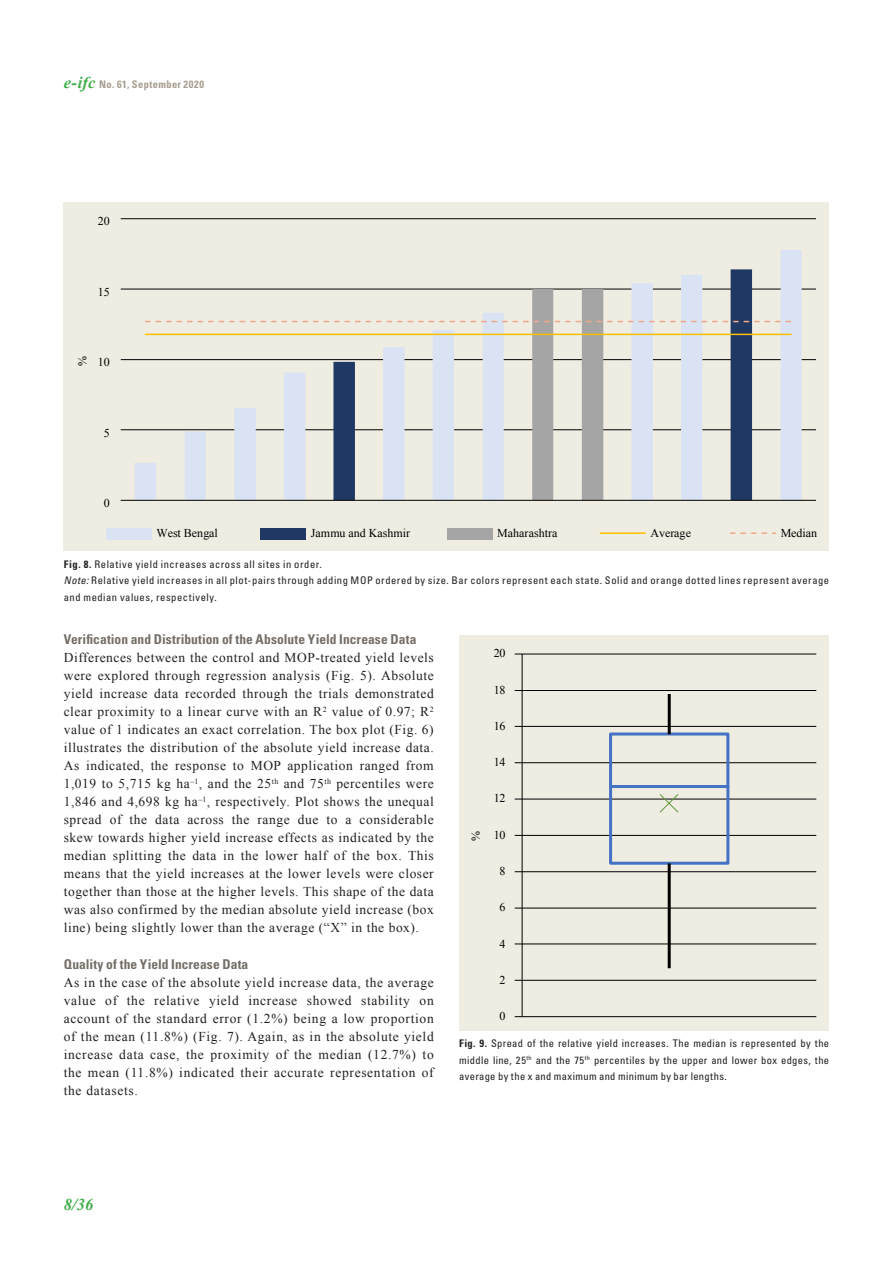
<style>
.page{position:relative;width:893px;height:1263px;background:#fff}
.page>*{position:absolute;margin:0;border:0;box-sizing:border-box;transform-origin:0 0}
.t1{font:italic 700 16.5px "Times New Roman";color:#40ae49}
.IPI_Standard{font:13.5px/18px "Times New Roman";letter-spacing:.045em;color:#231f20;text-align:justify}
.IPI_header_grey{font:700 condensed 13.5px "Univers LT Std";letter-spacing:.005em;color:#746e67}
.t2{font:12px "Times New Roman";color:#000}
.IPI_Figure_caption{font:condensed 10.5px/16.5px "Univers LT Pro";letter-spacing:.05em;color:#231f20}
.t3{font:700 condensed 10.5px "Univers LT Std";letter-spacing:.04em;color:#a69e8f}
.s1{font-family:"Times New Roman";font-style:italic;font-stretch:normal;font-size:16.5px;color:#40ae49}
.s2{font-family:"Univers LT Std";font-weight:700}
.s3{font-style:italic}
</style>
<div class="page">
<div style="left:64px;top:202px;width:765px;height:349px;background:#efece1"></div>
<hr style="left:121px;top:218px;width:695px;height:1px;background:#000">
<hr style="left:121px;top:289px;width:695px;height:1px;background:#000">
<hr style="left:121px;top:359px;width:695px;height:1px;background:#000">
<hr style="left:121px;top:429px;width:695px;height:1px;background:#000">
<svg style="left:135px;top:250px;width:667px;height:250px"></svg>
<svg style="left:333px;top:269px;width:419px;height:20px"></svg>
<svg style="left:146px;top:289px;width:645px;height:211px"></svg>
<hr style="left:121px;top:500px;width:695px;height:1px;background:#000">
<div style="left:106px;top:528px;width:45px;height:12px;background:#dae3f3"></div>
<div style="left:261px;top:528px;width:45px;height:12px;background:#203864"></div>
<div style="left:447px;top:528px;width:45px;height:12px;background:#a5a5a5"></div>
<hr style="left:600px;top:532px;width:45px;height:2px;background:#ffc000">
<svg style="left:730px;top:532px;width:45px;height:2px"></svg>
<div style="left:459px;top:635px;width:370px;height:395px;background:#efece1"></div>
<hr style="left:515px;top:1016px;width:301px;height:1px;background:#000">
<hr style="left:515px;top:980px;width:301px;height:1px;background:#000">
<hr style="left:515px;top:944px;width:301px;height:1px;background:#000">
<hr style="left:515px;top:908px;width:301px;height:1px;background:#000">
<hr style="left:515px;top:871px;width:301px;height:1px;background:#000">
<hr style="left:515px;top:835px;width:301px;height:1px;background:#000">
<hr style="left:515px;top:799px;width:301px;height:1px;background:#000">
<hr style="left:515px;top:762px;width:301px;height:1px;background:#000">
<hr style="left:515px;top:726px;width:301px;height:1px;background:#000">
<hr style="left:515px;top:690px;width:301px;height:1px;background:#000">
<hr style="left:515px;top:654px;width:301px;height:1px;background:#000">
<div style="left:609px;top:785px;width:120px;height:80px;border:3px solid #4472c4"></div>
<div style="left:609px;top:732px;width:120px;height:56px;border:3px solid #4472c4"></div>
<hr style="left:668px;top:863px;width:3px;height:105px;background:#000">
<hr style="left:668px;top:694px;width:3px;height:40px;background:#000">
<hr style="left:522px;top:654px;width:1px;height:363px;background:#000">
<svg style="left:659px;top:794px;width:20px;height:19px"></svg>
<p class="t3" style="left:64px;top:78px;width:142px"><span class="s1">e-ifc</span> No. 61, September 2020</p>
<p class="t2" style="left:98px;top:213px;width:13px">20</p>
<p class="t2" style="left:98px;top:284px;width:13px">15</p>
<p class="t2" style="left:74px;top:366px;width:11px;rotate:-90deg">%</p>
<p class="t2" style="left:98px;top:354px;width:13px">10</p>
<p class="t2" style="left:104px;top:424px;width:7px">5</p>
<p class="t2" style="left:104px;top:495px;width:7px">0</p>
<p class="t2" style="left:156px;top:525px;width:63px">West Bengal</p>
<p class="t2" style="left:311px;top:525px;width:101px">Jammu and Kashmir</p>
<p class="t2" style="left:497px;top:525px;width:62px">Maharashtra</p>
<p class="t2" style="left:650px;top:525px;width:42px">Average</p>
<p class="t2" style="left:781px;top:525px;width:38px">Median</p>
<p class="IPI_Figure_caption" style="left:64px;top:555px;width:260px"><span class="s2">Fig. 8.</span> Relative yield increases across all sites in order.</p>
<p class="IPI_Figure_caption" style="left:64px;top:572px;width:767px"><span class="s3">Note:</span> Relative yield increases in all plot-pairs through adding MOP ordered by size. Bar colors represent each state. Solid and orange dotted lines represent average and median values, respectively.</p>
<p class="IPI_header_grey" style="left:64px;top:631px;width:354px">Verification and Distribution of the Absolute Yield Increase Data</p>
<p class="IPI_Standard" style="left:64px;top:649px;width:372px">Differences between the control and MOP-treated yield levels were explored through regression analysis (Fig. 5). Absolute yield increase data recorded through the trials demonstrated clear proximity to a linear curve with an R<sup>2</sup> value of 0.97; R<sup>2 </sup>value of 1 indicates an exact correlation. The box plot (Fig. 6) illustrates the distribution of the absolute yield increase data.<br>As indicated, the response to MOP application ranged from 1,019 to 5,715 kg ha<sup>–1</sup>, and the 25<sup>th</sup> and 75<sup>th</sup> percentiles were 1,846 and 4,698 kg ha<sup>–1</sup>, respectively. Plot shows the unequal spread of the data across the range due to a considerable skew towards higher yield increase effects as indicated by the median splitting the data in the lower half of the box. This means that the yield increases at the lower levels were closer together than those at the higher levels. This shape of the data was also confirmed by the median absolute yield increase (box line) being slightly lower than the average (“X” in the box).</p>
<p class="IPI_header_grey" style="left:64px;top:955px;width:186px">Quality of the Yield Increase Data</p>
<p class="IPI_Standard" style="left:64px;top:973px;width:371px">As in the case of the absolute yield increase data, the average value of the relative yield increase showed stability on account of the standard error (1.2%) being a low proportion of the mean (11.8%) (Fig. 7). Again, as in the absolute yield increase data case, the proximity of the median (12.7%) to the mean (11.8%) indicated their accurate representation of the datasets.</p>
<p class="t2" style="left:494px;top:645px;width:13px">20</p>
<p class="t2" style="left:494px;top:681px;width:13px">18</p>
<p class="t2" style="left:494px;top:718px;width:13px">16</p>
<p class="t2" style="left:494px;top:754px;width:13px">14</p>
<p class="t2" style="left:468px;top:841px;width:11px;rotate:-90deg">%</p>
<p class="t2" style="left:494px;top:790px;width:13px">12</p>
<p class="t2" style="left:494px;top:827px;width:13px">10</p>
<p class="t2" style="left:500px;top:863px;width:7px">8</p>
<p class="t2" style="left:500px;top:899px;width:7px">6</p>
<p class="t2" style="left:500px;top:935px;width:7px">4</p>
<p class="t2" style="left:500px;top:972px;width:7px">2</p>
<p class="t2" style="left:500px;top:1008px;width:7px">0</p>
<p class="IPI_Figure_caption" style="left:459px;top:1035px;width:371px;text-align:justify"><span class="s2">Fig. 9.</span> Spread of the relative yield increases. The median is represented by the middle line, 25<sup>th</sup> and the 75<sup>th</sup> percentiles by the upper and lower box edges, the average by the x and maximum and minimum by bar lengths.</p>
<p class="t1" style="left:64px;top:1193px;width:31px">8/36</p>
</div>
